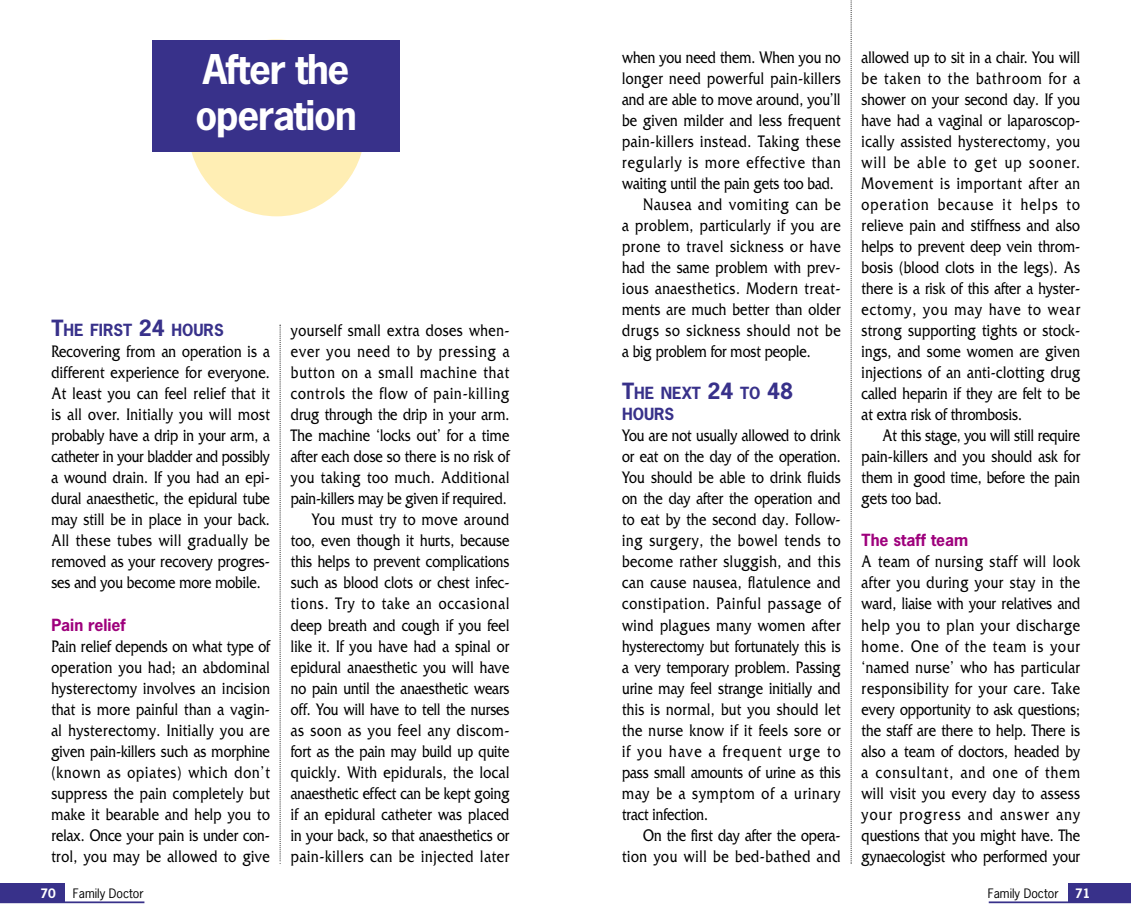
<style>
.page{position:relative;width:1131px;height:923px;background:#fff}
.page>*{position:absolute;margin:0;border:0;box-sizing:border-box;transform-origin:0 0}
.t1{font:700 38.5px/46.2px "News Gothic";letter-spacing:-.03em;color:#fff}
.t2{font:17.5px/21px "Friz Quadrata";letter-spacing:.01em;color:#000;text-align:justify;scale:.8 1}
.t3{font:17.5px "Friz Quadrata";letter-spacing:.045em;color:#000;scale:.8 1}
.t4{font:17.5px "Friz Quadrata";letter-spacing:.06em;color:#000;scale:.8 1}
.t5{font:17.5px "Friz Quadrata";letter-spacing:.04em;color:#000;scale:.8 1}
.t6{font:17.5px "Friz Quadrata";letter-spacing:.03em;color:#000;scale:.8 1}
.t7{font:17.5px "Friz Quadrata";letter-spacing:.035em;color:#000;scale:.8 1}
.t8{font:17.5px "Friz Quadrata";letter-spacing:.05em;color:#000;scale:.8 1}
.t9{font:700 15.75px/21px "News Gothic";color:#38318a}
.t10{font:700 15.75px "News Gothic";color:#9e007c}
.t11{font:12.25px "News Gothic";color:#000}
.t12{font:700 12.25px "News Gothic";color:#fff}
.s1{font-size:21px}
</style>
<div class="page">
<div style="left:1068px;top:883px;width:62px;height:19px;background:#38318a"></div>
<hr style="left:988px;top:901px;width:142px;height:1px;background:#38318a">
<svg style="left:850px;top:0;width:1px;height:863px"></svg>
<div style="left:0;top:883px;width:65px;height:19px;background:#38318a"></div>
<hr style="left:0;top:901px;width:144px;height:1px;background:#38318a">
<svg style="left:280px;top:324px;width:1px;height:538px"></svg>
<div style="left:188px;top:39px;width:177px;height:177px;background:#ffeeb4;border-radius:50%"></div>
<div style="left:152px;top:40px;width:248px;height:111px;background:#38318a"></div>
<h1 class="t1" style="left:195px;top:49px;width:163px">After the operation</h1>
<p class="t9" style="left:51px;top:321px;width:174px"><span class="s1">T</span>HE FIRST <span class="s1">24</span> HOURS</p>
<p class="t2" style="left:51px;top:342px;width:275px">Recovering from an operation is a different experience for everyone.<br>At least you can feel relief that it is all over. Initially you will most probably have a drip in your arm, a catheter in your bladder and possibly a wound drain. If you had an epi&shy;dural anaesthetic, the epidural tube may still be in place in your back.<br>All these tubes will gradually be removed as your recovery progres&shy;ses and you become more mobile.</p>
<p class="t10" style="left:51px;top:618px;width:76px">Pain relief</p>
<p class="t2" style="left:51px;top:636px;width:275px">Pain relief depends on what type of operation you had; an abdominal hysterectomy involves an incision that is more painful than a vagin&shy;al hysterectomy. Initially you are given pain-killers such as morphine (known as opiates) which don’t suppress the pain completely but make it bearable and help you to relax. Once your pain is under con&shy;trol, you may be allowed to give</p>
<p class="t2" style="left:291px;top:321px;width:275px;text-align:right">yourself small extra doses when&shy;ever you need to by pressing a button on a small machine that controls the flow of pain-killing drug through the drip in your arm.<br>The machine ‘locks out’ for a time after each dose so there is no risk of you taking too much. Additional pain-killers may be given if required.<br>You must try to move around too, even though it hurts, because this helps to prevent complications such as blood clots or chest infec&shy;tions. Try to take an occasional deep breath and cough if you feel like it. If you have had a spinal or epidural anaesthetic you will have no pain until the anaesthetic wears off. You will have to tell the nurses as soon as you feel any discom&shy;fort as the pain may build up quite quickly. With epidurals, the local anaesthetic effect can be kept going if an epidural catheter was placed in your back, so that anaesthetics or pain-killers can be injected later</p>
<p class="t2" style="left:622px;top:48px;width:275px">when you need them. When you no</p>
<p class="t6" style="left:622px;top:72px;width:275px">longer need powerful pain-killers</p>
<p class="t2" style="left:622px;top:90px;width:275px">and are able to move around, you’ll</p>
<p class="t2" style="left:622px;top:111px;width:275px">be given milder and less frequent</p>
<p class="t5" style="left:622px;top:135px;width:275px">pain-killers instead. Taking these</p>
<p class="t4" style="left:622px;top:156px;width:275px">regularly is more effective than</p>
<p class="t2" style="left:622px;top:174px;width:266px">waiting until the pain gets too bad.</p>
<p class="t4" style="left:643px;top:198px;width:248px">Nausea and vomiting can be</p>
<p class="t7" style="left:622px;top:219px;width:275px">a problem, particularly if you are</p>
<p class="t3" style="left:622px;top:240px;width:275px">prone to travel sickness or have</p>
<p class="t2" style="left:622px;top:258px;width:275px">had the same problem with prev-</p>
<p class="t3" style="left:622px;top:282px;width:275px">ious anaesthetics. Modern treat-</p>
<p class="t2" style="left:622px;top:300px;width:275px">ments are much better than older</p>
<p class="t8" style="left:622px;top:324px;width:275px">drugs so sickness should not be</p>
<p class="t2" style="left:622px;top:342px;width:237px">a big problem for most people.</p>
<p class="t9" style="left:622px;top:384px;width:173px"><span class="s1">T</span>HE NEXT <span class="s1">24</span> TO <span class="s1">48<br></span>HOURS</p>
<p class="t2" style="left:622px;top:426px;width:275px">You are not usually allowed to drink or eat on the day of the operation.<br>You should be able to drink fluids on the day after the operation and to eat by the second day. Follow&shy;ing surgery, the bowel tends to become rather sluggish, and this can cause nausea, flatulence and constipation. Painful passage of wind plagues many women after hysterectomy but fortunately this is a very temporary problem. Passing urine may feel strange initially and this is normal, but you should let the nurse know if it feels sore or if you have a frequent urge to pass small amounts of urine as this may be a symptom of a urinary tract infection.</p>
<p class="t2" style="left:622px;top:825px;width:275px;text-align:right">On the first day after the opera&shy;tion you will be bed-bathed and</p>
<p class="t2" style="left:861px;top:48px;width:275px">allowed up to sit in a chair. You will be taken to the bathroom for a shower on your second day. If you have had a vaginal or laparoscop&shy;ically assisted hysterectomy, you will be able to get up sooner.<br>Movement is important after an operation because it helps to relieve pain and stiffness and also helps to prevent deep vein throm&shy;bosis (blood clots in the legs). As there is a risk of this after a hyster&shy;ectomy, you may have to wear strong supporting tights or stock&shy;ings, and some women are given injections of an anti-clotting drug called heparin if they are felt to be at extra risk of thrombosis.</p>
<p class="t2" style="left:861px;top:426px;width:275px;text-indent:21px">At this stage, you will still require pain-killers and you should ask for them in good time, before the pain gets too bad.</p>
<p class="t10" style="left:861px;top:534px;width:108px">The staff team</p>
<p class="t2" style="left:861px;top:552px;width:275px">A team of nursing staff will look after you during your stay in the ward, liaise with your relatives and help you to plan your discharge home. One of the team is your ‘named nurse’ who has particular responsibility for your care. Take every opportunity to ask questions; the staff are there to help. There is also a team of doctors, headed by a consultant, and one of them will visit you every day to assess your progress and answer any questions that you might have. The gynaecologist who performed your</p>
<p class="t12" style="left:40px;top:887px;width:17px">70</p>
<p class="t11" style="left:73px;top:887px;width:72px">Family Doctor</p>
<p class="t11" style="left:987px;top:887px;width:72px">Family Doctor</p>
<p class="t12" style="left:1075px;top:887px;width:17px">71</p>
</div>
